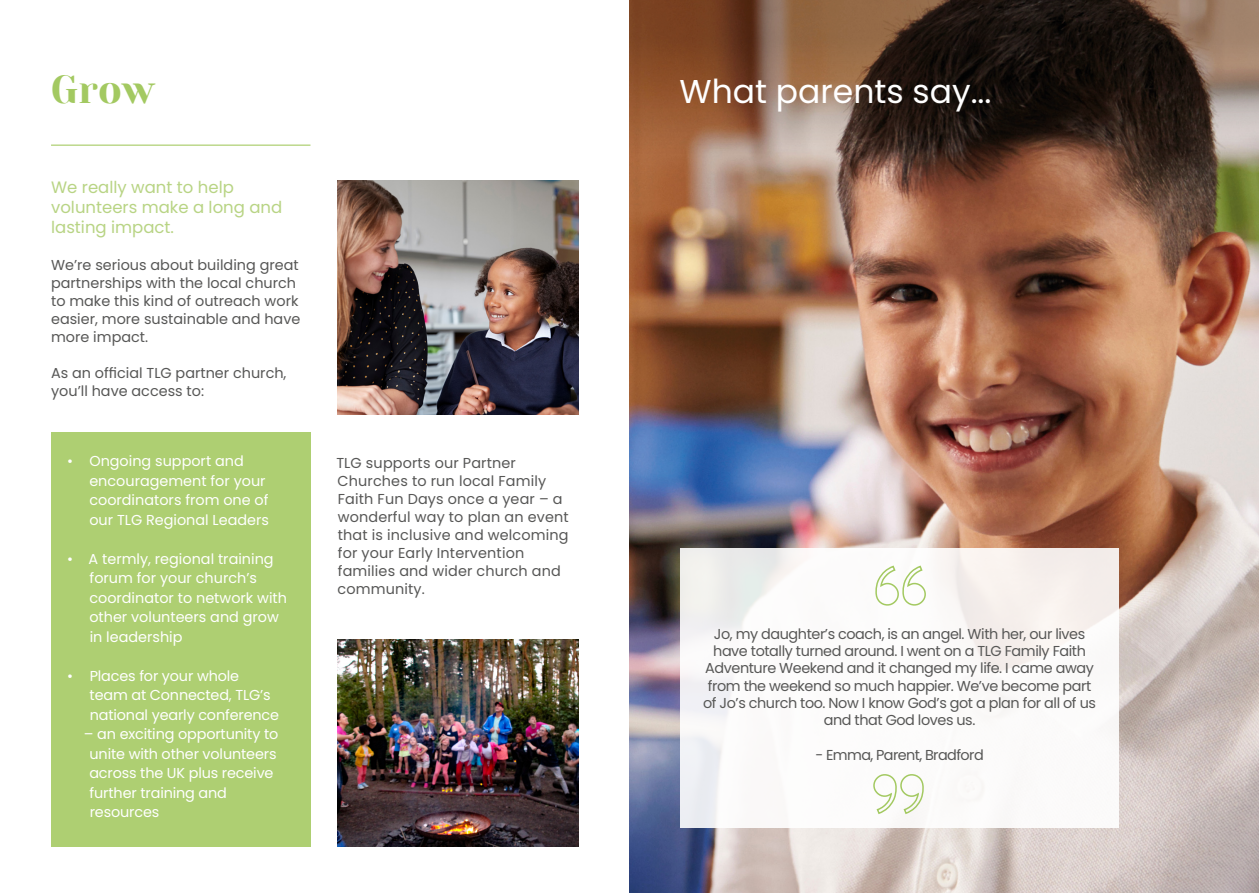
<style>
.page{position:relative;width:1259px;height:893px;background:#fff}
.page>*{position:absolute;margin:0;border:0;box-sizing:border-box;transform-origin:0 0}
.t1{font:39px "Yeseva One";color:#a3c961}
.t2{font:33px "Poppins";color:#fff}
.t3{font:16.5px/19.8px "Poppins";color:#b8d484}
.t4{font:14.4px/18px "Poppins";color:#575756}
.t5{font:14.4px/19.5px "Poppins";color:#fff}
.t6{font:14.4px/17.2px "Poppins";letter-spacing:-.03em;color:#575756;text-align:center}
.t7{font:14.4px "Poppins";letter-spacing:-.04em;color:#575756}
</style>
<div class="page">
<img style="left:629px;top:321px;width:630px;height:572px">
<img style="left:629px;top:0;width:630px;height:321px">
<img style="left:337px;top:180px;width:241px;height:234px">
<img style="left:337px;top:639px;width:241px;height:207px">
<svg style="left:680px;top:549px;width:438px;height:279px"></svg>
<svg style="left:874px;top:565px;width:52px;height:41px"></svg>
<svg style="left:872px;top:773px;width:52px;height:42px"></svg>
<hr style="left:51px;top:145px;width:259px;height:1px;background:#aecf72">
<div style="left:51px;top:432px;width:259px;height:414px;background:#aecf72"></div>
<h1 class="t1" style="left:51px;top:67px;width:105px">Grow</h1>
<p class="t3" style="left:51px;top:178px;width:233px">We really want to help volunteers make a long and lasting impact.</p>
<p class="t4" style="left:51px;top:256px;width:251px">We’re serious about building great partnerships with the local church to make this kind of outreach work easier, more sustainable and have more impact.</p>
<p class="t4" style="left:51px;top:364px;width:237px">As an official TLG partner church, you’ll have access to:</p>
<p class="t5" style="left:89px;top:451px;width:181px;text-indent:-22px">• Ongoing support and encouragement for your coordinators from one of our TLG Regional Leaders</p>
<p class="t5" style="left:89px;top:549px;width:199px;text-indent:-22px">• A termly, regional training forum for your church’s coordinator to network with other volunteers and grow in leadership</p>
<p class="t5" style="left:90px;top:666px;width:191px;text-indent:-22px">• Places for your whole team at Connected, TLG’s national yearly conference</p>
<p class="t5" style="left:89px;top:724px;width:190px;text-indent:-5px">– an exciting opportunity to unite with other volunteers across the UK plus receive further training and resources</p>
<p class="t4" style="left:336px;top:454px;width:234px">TLG supports our Partner<br>Churches to run local Family<br>Faith Fun Days once a year – a wonderful way to plan an event that is inclusive and welcoming for your Early Intervention families and wider church and community.</p>
<h2 class="t2" style="left:679px;top:73px;width:313px">What parents say...</h2>
<p class="t6" style="left:703px;top:625px;width:394px">Jo, my daughter’s coach, is an angel. With her, our lives have totally turned around. I went on a TLG Family Faith Adventure Weekend and it changed my life. I came away from the weekend so much happier. We’ve become part of Jo’s church too. Now I know God’s got a plan for all of us and that God loves us.</p>
<p class="t7" style="left:815px;top:746px;width:170px">- Emma, Parent, Bradford</p>
</div>
